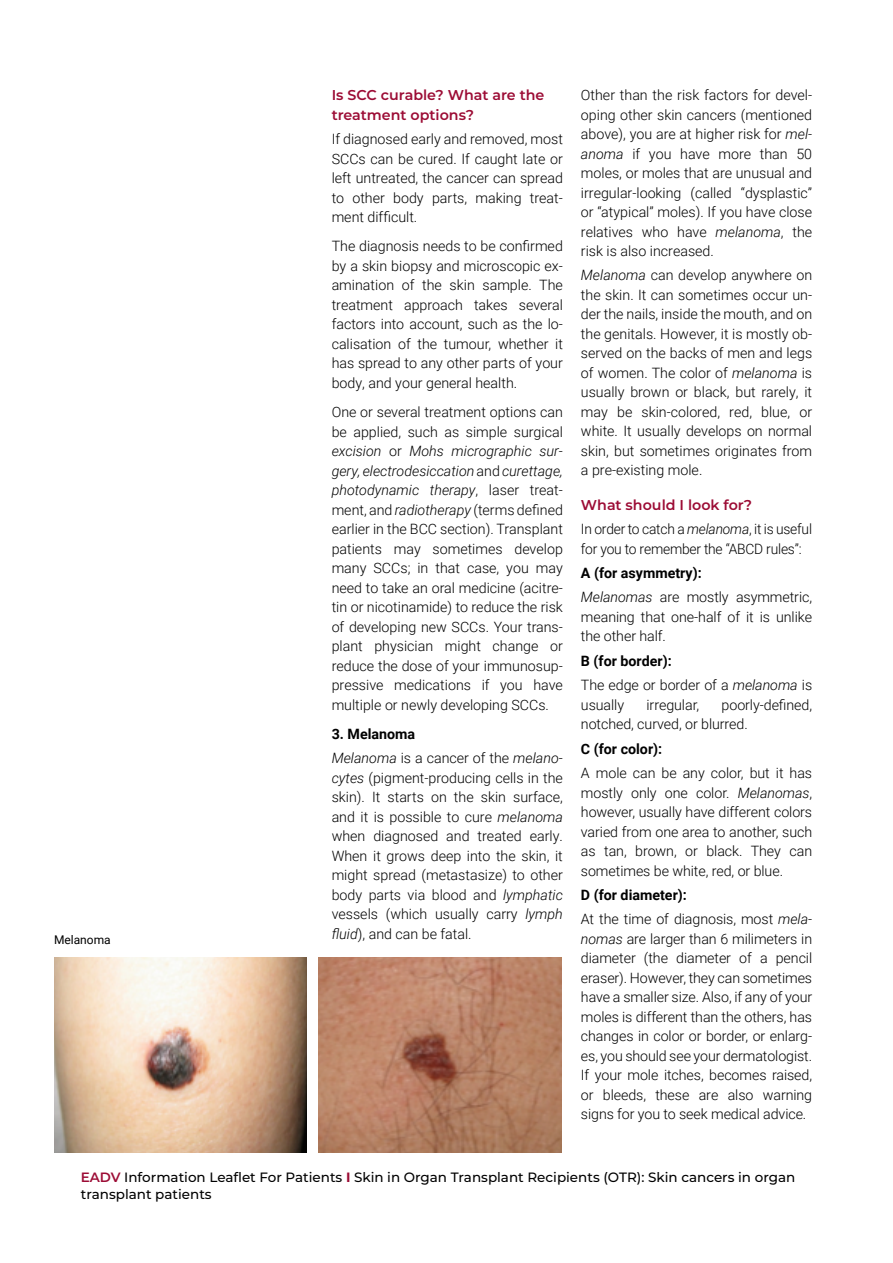
<style>
.page{position:relative;width:893px;height:1263px;background:#fff}
.page>*{position:absolute;margin:0;border:0;box-sizing:border-box;transform-origin:0 0}
.t1{font:300 14.25px/19.5px "Roboto";letter-spacing:-.005em;color:#000;text-align:justify}
.t2{font:600 14.25px/19.5px "Montserrat";color:#9c0c35}
.t3{font:italic 300 14.25px/24.5px "Roboto";color:#000}
.t4{font:700 14.25px "Roboto";color:#000}
.t5{font:500 13.5px/16.2px "Montserrat";color:#000}
.t6{font:12px "Roboto";color:#000}
.s1{font-style:italic}
.s2{font-weight:700;font-style:normal}
.s3{font-style:normal}
.s4{font-weight:700}
.s5{font-weight:600;color:#9c0c35}
.s6{font-weight:700;color:#9c0c35}
</style>
<div class="page">
<img style="left:54px;top:957px;width:252px;height:196px">
<img style="left:319px;top:957px;width:243px;height:196px">
<p class="t6" style="left:54px;top:931px;width:58px">Melanoma</p>
<p class="t2" style="left:332px;top:85px;width:214px">Is SCC curable? What are the treatment options?</p>
<p class="t1" style="left:332px;top:129px;width:233px">If diagnosed early and removed, most SCCs can be cured. If caught late or left untreated, the cancer can spread to other body parts, making treat&shy;ment difficult.</p>
<p class="t1" style="left:332px;top:236px;width:233px">The diagnosis needs to be confirmed by a skin biopsy and microscopic ex&shy;amination of the skin sample. The treatment approach takes several factors into account, such as the lo&shy;calisation of the tumour, whether it has spread to any other parts of your body, and your general health.</p>
<p class="t1" style="left:332px;top:402px;width:233px">One or several treatment options can be applied, such as simple surgical <span class="s1">excision</span> or <span class="s1">Mohs micrographic sur&shy;gery, electrodesiccation</span> and <span class="s1">curettage, photodynamic therapy</span>, laser treat&shy;ment, and <span class="s1">radiotherapy</span> (terms defined earlier in the BCC section). Transplant patients may sometimes develop many SCCs; in that case, you may need to take an oral medicine (acitre&shy;tin or nicotinamide) to reduce the risk of developing new SCCs. Your trans&shy;plant physician might change or reduce the dose of your immunosup&shy;pressive medications if you have multiple or newly developing SCCs.</p>
<p class="t3" style="left:332px;top:721px;width:233px"><span class="s2">3. Melanoma<br></span>Melanoma <span class="s3">is a cancer of the</span> melano-</p>
<p class="t1" style="left:332px;top:767px;width:233px"><span class="s1">cytes</span> (pigment-producing cells in the skin). It starts on the skin surface, and it is possible to cure <span class="s1">melanoma </span>when diagnosed and treated early.<br>When it grows deep into the skin, it might spread (metastasize) to other body parts via blood and <span class="s1">lymphatic </span>vessels (which usually carry <span class="s1">lymph fluid</span>), and can be fatal.</p>
<p class="t1" style="left:581px;top:85px;width:233px">Other than the risk factors for devel&shy;oping other skin cancers (mentioned above), you are at higher risk for <span class="s1">mel&shy;anoma</span> if you have more than 50 moles, or moles that are unusual and irregular-looking (called “dysplastic” or “atypical” moles). If you have close relatives who have <span class="s1">melanoma</span>, the risk is also increased.</p>
<p class="t1" style="left:581px;top:265px;width:233px"><span class="s1">Melanoma</span> can develop anywhere on the skin. It can sometimes occur un&shy;der the nails, inside the mouth, and on the genitals. However, it is mostly ob&shy;served on the backs of men and legs of women. The color of <span class="s1">melanoma</span> is usually brown or black, but rarely, it may be skin-colored, red, blue, or white. It usually develops on normal skin, but sometimes originates from a pre-existing mole.</p>
<p class="t2" style="left:581px;top:494px;width:173px">What should I look for?</p>
<p class="t1" style="left:581px;top:519px;width:233px">In order to catch a <span class="s1">melanoma</span>, it is useful for you to remember the “ABCD rules”:</p>
<p class="t1" style="left:581px;top:560px;width:233px;line-height:24.5px"><span class="s4">A (for asymmetry):<br></span><span class="s1">Melanomas</span> are mostly asymmetric,</p>
<p class="t1" style="left:581px;top:607px;width:233px">meaning that one-half of it is unlike the other half.</p>
<p class="t1" style="left:581px;top:648px;width:233px;line-height:24.5px"><span class="s4">B (for border):<br></span>The edge or border of a <span class="s1">melanoma</span> is</p>
<p class="t1" style="left:581px;top:694px;width:45px">usually</p>
<p class="t1" style="left:646px;top:694px;width:54px">irregular,</p>
<p class="t1" style="left:581px;top:694px;width:233px;text-indent:141px">poorly-defined, notched, curved, or blurred.</p>
<p class="t4" style="left:581px;top:738px;width:83px">C (for color):</p>
<p class="t1" style="left:581px;top:763px;width:233px">A mole can be any color, but it has mostly only one color. <span class="s1">Melanomas</span>, however, usually have different colors varied from one area to another, such as tan, brown, or black. They can sometimes be white, red, or blue.</p>
<p class="t1" style="left:581px;top:882px;width:233px;line-height:24.5px"><span class="s4">D (for diameter):<br></span>At the time of diagnosis, most <span class="s1">mela-</span></p>
<p class="t1" style="left:581px;top:928px;width:233px"><span class="s1">nomas</span> are larger than 6 milimeters in diameter (the diameter of a pencil eraser). However, they can sometimes have a smaller size. Also, if any of your moles is different than the others, has changes in color or border, or enlarg&shy;es, you should see your dermatologist.<br>If your mole itches, becomes raised, or bleeds, these are also warning signs for you to seek medical advice.</p>
<p class="t5" style="left:81px;top:1169px;width:716px"><span class="s5">EADV</span> Information Leaflet For Patients <span class="s6">I</span> Skin in Organ Transplant Recipients (OTR): Skin cancers in organ transplant patients</p>
</div>
